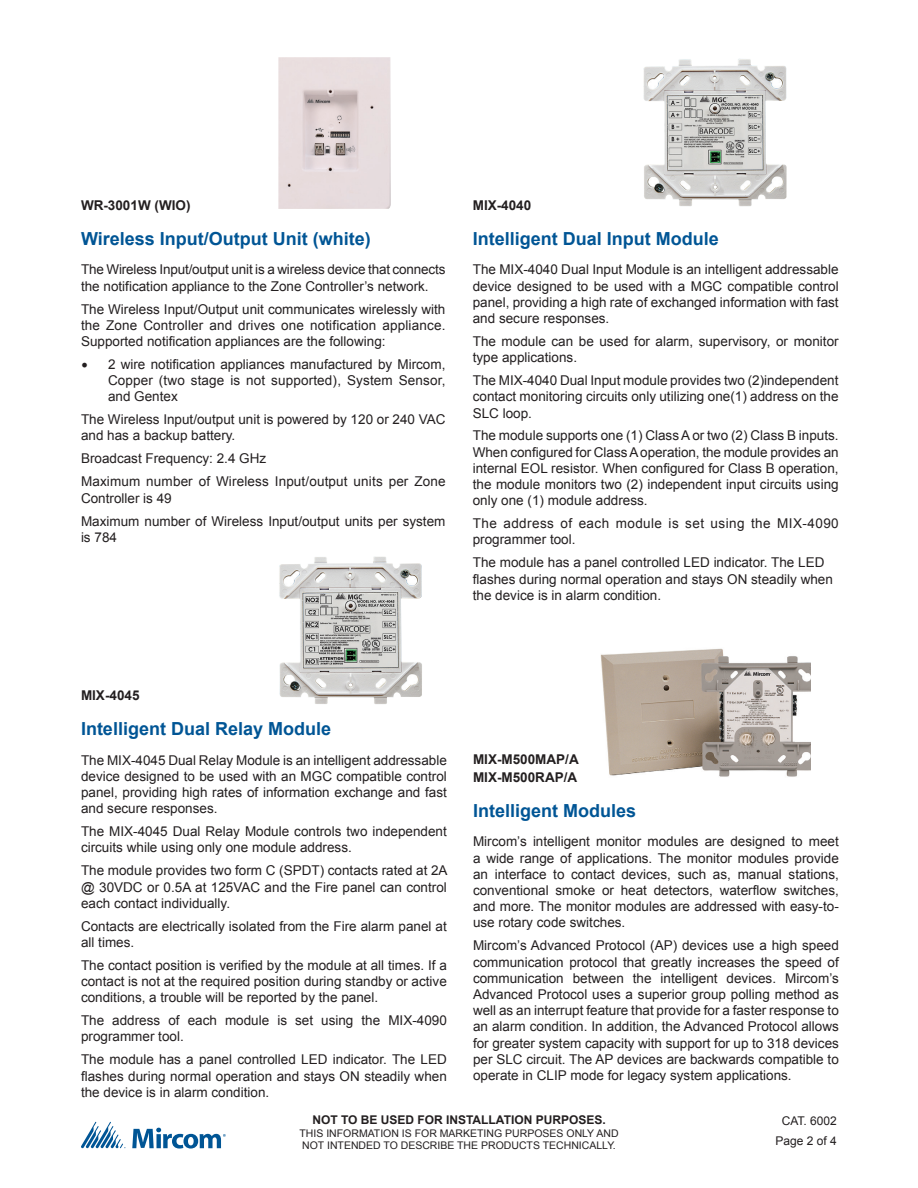
<style>
.page{position:relative;width:918px;height:1188px;background:#fff}
.page>*{position:absolute;margin:0;border:0;box-sizing:border-box;transform-origin:0 0}
.t1{font:700 18px "Arial";color:#005595}
.t2{font:13.5px/16.2px "Arial";color:#231f20;text-align:justify}
.t3{font:13.5px/16.2px "Arial";letter-spacing:.03em;color:#231f20}
.t4{font:700 13.5px/18px "Arial";color:#231f20}
.ParaStyle01-Leading{font:700 12px "Arial";color:#231f20}
.ParaStyle12-Leading{font:12px "Arial";color:#231f20}
.ParaStyle01-Leading-2{font:12px "Arial";color:#231f20}
.ParaStyle01-Leading-3{font:10.5px/12.6px "Arial";color:#231f20}
.s1{font-family:"Minion Pro";font-size:18px}
</style>
<div class="page">
<svg style="left:81px;top:1122px;width:44px;height:27px"></svg>
<svg style="left:132px;top:1128px;width:94px;height:21px"></svg>
<img style="left:278px;top:57px;width:113px;height:152px">
<img style="left:600px;top:648px;width:211px;height:129px">
<img style="left:643px;top:58px;width:144px;height:148px">
<img style="left:279px;top:556px;width:143px;height:148px">
<p class="t4" style="left:81px;top:196px;width:111px">WR-3001W (WIO)</p>
<p class="t1" style="left:81px;top:227px;width:291px">Wireless Input/Output Unit (white)</p>
<p class="t2" style="left:81px;top:262px;width:366px">The Wireless Input/output unit is a wireless device that connects the notification appliance to the Zone Controller’s network.</p>
<p class="t2" style="left:81px;top:301px;width:366px">The Wireless Input/Output unit communicates wirelessly with the Zone Controller and drives one notification appliance.<br>Supported notification appliances are the following:</p>
<p class="t2" style="left:108px;top:356px;width:339px;text-indent:-27px"><span class="s1">•</span> 2 wire notification appliances manufactured by Mircom, Copper (two stage is not supported), System Sensor, and Gentex</p>
<p class="t2" style="left:81px;top:412px;width:366px">The Wireless Input/output unit is powered by 120 or 240 VAC and has a backup battery.</p>
<p class="t2" style="left:81px;top:451px;width:187px">Broadcast Frequency: 2.4 GHz</p>
<p class="t2" style="left:81px;top:474px;width:366px">Maximum number of Wireless Input/output units per Zone<br>Controller is 49</p>
<p class="t2" style="left:81px;top:513px;width:366px">Maximum number of Wireless Input/output units per system is 784</p>
<p class="t4" style="left:473px;top:196px;width:60px">MIX-4040</p>
<p class="t1" style="left:473px;top:227px;width:248px">Intelligent Dual Input Module</p>
<p class="t2" style="left:473px;top:262px;width:367px">The MIX-4040 Dual Input Module is an intelligent addressable device designed to be used with a MGC compatible control panel, providing a high rate of exchanged information with fast and secure responses.</p>
<p class="t2" style="left:473px;top:333px;width:367px">The module can be used for alarm, supervisory, or monitor type applications.</p>
<p class="t2" style="left:473px;top:372px;width:367px">The MIX-4040 Dual Input module provides two (2)independent contact monitoring circuits only utilizing one(1) address on the SLC loop.</p>
<p class="t2" style="left:473px;top:428px;width:367px">The module supports one (1) Class A or two (2) Class B inputs.<br>When configured for Class A operation, the module provides an internal EOL resistor. When configured for Class B operation, the module monitors two (2) independent input circuits using only one (1) module address.</p>
<p class="t3" style="left:473px;top:516px;width:367px">The address of each module is set using the MIX-4090 programmer tool.</p>
<p class="t2" style="left:473px;top:555px;width:362px;text-align:left">The module has a panel controlled LED indicator. The LED flashes during normal operation and stays ON steadily when the device is in alarm condition.</p>
<p class="t4" style="left:81px;top:687px;width:60px">MIX-4045</p>
<p class="t1" style="left:81px;top:717px;width:252px">Intelligent Dual Relay Module</p>
<p class="t2" style="left:81px;top:752px;width:367px">The MIX-4045 Dual Relay Module is an intelligent addressable device designed to be used with an MGC compatible control panel, providing high rates of information exchange and fast and secure responses.</p>
<p class="t2" style="left:81px;top:824px;width:367px">The MIX-4045 Dual Relay Module controls two independent circuits while using only one module address.</p>
<p class="t2" style="left:81px;top:863px;width:368px">The module provides two form C (SPDT) contacts rated at 2A @ 30VDC or 0.5A at 125VAC and the Fire panel can control each contact individually.</p>
<p class="t2" style="left:81px;top:918px;width:367px">Contacts are electrically isolated from the Fire alarm panel at all times.</p>
<p class="t2" style="left:81px;top:957px;width:367px">The contact position is verified by the module at all times. If a contact is not at the required position during standby or active conditions, a trouble will be reported by the panel.</p>
<p class="t2" style="left:81px;top:1013px;width:367px">The address of each module is set using the MIX-4090 programmer tool.</p>
<p class="t2" style="left:81px;top:1052px;width:367px">The module has a panel controlled LED indicator. The LED flashes during normal operation and stays ON steadily when the device is in alarm condition.</p>
<p class="t4" style="left:473px;top:750px;width:107px">MIX-M500MAP/A<br>MIX-M500RAP/A</p>
<p class="t1" style="left:473px;top:799px;width:165px">Intelligent Modules</p>
<p class="t2" style="left:473px;top:834px;width:367px">Mircom’s intelligent monitor modules are designed to meet a wide range of applications. The monitor modules provide an interface to contact devices, such as, manual stations, conventional smoke or heat detectors, waterflow switches, and more. The monitor modules are addressed with easy-to&shy;use rotary code switches.</p>
<p class="t2" style="left:473px;top:938px;width:367px">Mircom’s Advanced Protocol (AP) devices use a high speed communication protocol that greatly increases the speed of communication between the intelligent devices. Mircom’s Advanced Protocol uses a superior group polling method as well as an interrupt feature that provide for a faster response to an alarm condition. In addition, the Advanced Protocol allows for greater system capacity with support for up to 318 devices per SLC circuit. The AP devices are backwards compatible to operate in CLIP mode for legacy system applications.</p>
<p class="ParaStyle01-Leading" style="left:312px;top:1112px;width:295px">NOT TO BE USED FOR INSTALLATION PURPOSES.</p>
<p class="ParaStyle01-Leading-3" style="left:299px;top:1127px;width:321px">THIS INFORMATION IS FOR MARKETING PURPOSES ONLY AND<br>NOT INTENDED TO DESCRIBE THE PRODUCTS TECHNICALLY.</p>
<p class="ParaStyle12-Leading" style="left:782px;top:1113px;width:57px">CAT. 6002</p>
<p class="ParaStyle01-Leading-2" style="left:776px;top:1133px;width:63px">Page 2 of 4</p>
</div>
